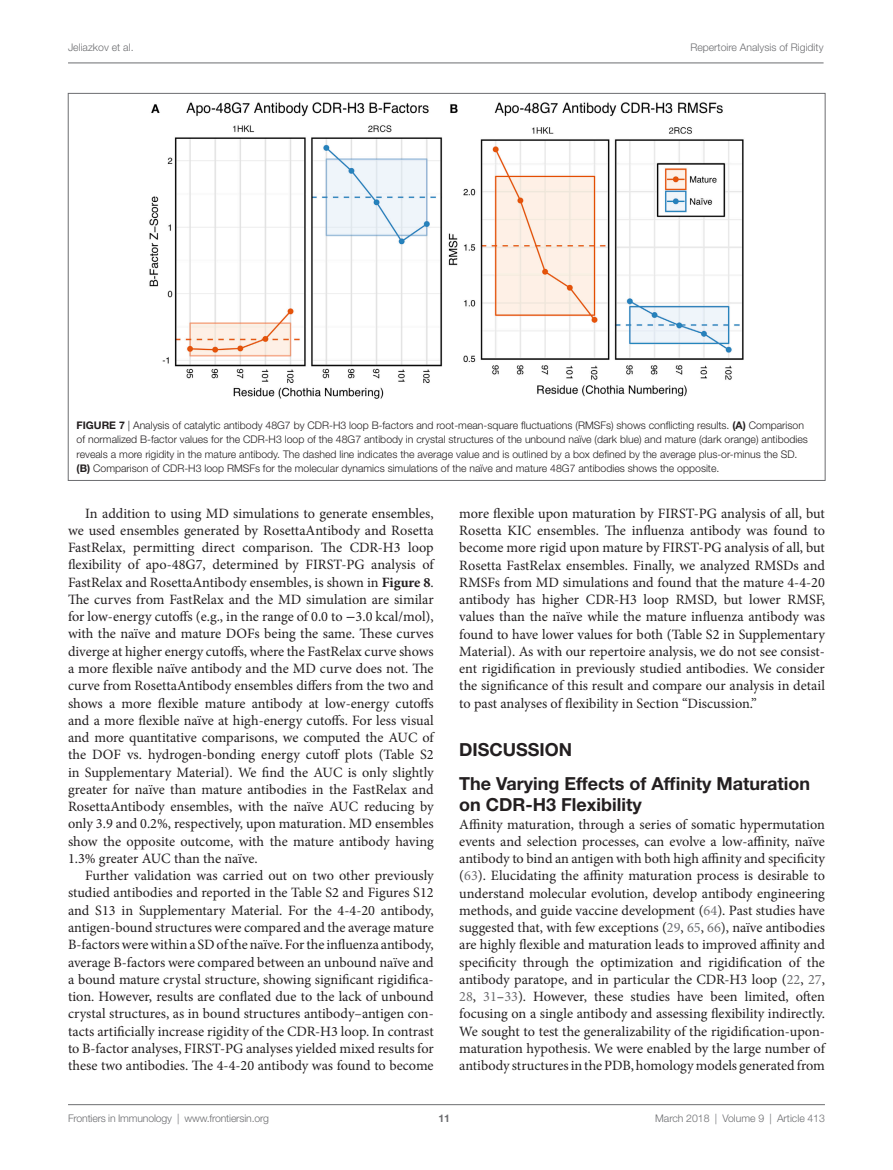
<style>
.page{position:relative;width:893px;height:1170px;background:#fff}
.page>*{position:absolute;margin:0;border:0;box-sizing:border-box;transform-origin:0 0}
.t1{font:700 18px/33.8px "Helvetica Neue LT Std";color:#231f20}
.t2{font:14.25px/17.2px "Minion Pro";color:#231f20;text-align:justify}
.t3{font:300 10.5px/14.2px "Helvetica Neue LT Std";color:#231f20}
.t4{font:300 10.5px "Helvetica Neue LT Std";color:#6c6d70}
.t5{font:700 10.5px "Helvetica Neue LT Std";color:#6c6d70}
.s1{font-weight:700}
.s2{font-family:"STIX General"}
.s3{color:#6c6d70}
</style>
<div class="page">
<img style="left:149px;top:102px;width:595px;height:297px">
<hr style="left:68px;top:1104px;width:757px;height:1px;background:#6c6d70">
<hr style="left:68px;top:63px;width:755px;height:1px;background:#6c6d70">
<p class="t4" style="left:68px;top:41px;width:67px">Jeliazkov et al.</p>
<p class="t4" style="left:690px;top:41px;width:135px">Repertoire Analysis of Rigidity</p>
<p class="t3" style="left:77px;top:418px;width:733px"><span class="s1">FIG URE 7</span> | Analysis of catalytic antibody 48G7 by CDR-H3 loop B-factors and root-mean-square fluctuations (RMSFs) shows conflicting results. <span class="s1">(A)</span> Comparison of normalized B-factor values for the CDR-H3 loop of the 48G7 antibody in crystal structures of the unbound naïve (dark blue) and mature (dark orange) antibodies reveals a more rigidity in the mature antibody. The dashed line indicates the average value and is outlined by a box defined by the average plus-or-minus the SD. <span class="s1">(B)</span> Comparison of CDR-H3 loop RMSFs for the molecular dynamics simulations of the naïve and mature 48G7 antibodies shows the opposite.</p>
<p class="t2" style="left:68px;top:504px;width:367px;text-indent:17px">In addition to using MD simulations to generate ensembles, we used ensembles generated by RosettaAntibody and Rosetta FastRelax, permitting direct comparison. The CDR-H3 loop flexibility of apo-48G7, determined by FIRST-PG analysis of FastRelax and RosettaAntibody ensembles, is shown in <span class="s1">Figure 8</span>.<br>The curves from FastRelax and the MD simulation are similar for low-energy cutoffs (e.g., in the range of 0.0 to <span class="s2">−</span>3.0 kcal/mol), with the naïve and mature DOFs being the same. These curves diverge at higher energy cutoffs, where the FastRelax curve shows a more flexible naïve antibody and the MD curve does not. The curve from RosettaAntibody ensembles differs from the two and shows a more flexible mature antibody at low-energy cutoffs and a more flexible naïve at high-energy cutoffs. For less visual and more quantitative comparisons, we computed the AUC of the DOF vs. hydrogen-bonding energy cutoff plots (Table S2 in Supplementary Material). We find the AUC is only slightly greater for naïve than mature antibodies in the FastRelax and RosettaAntibody ensembles, with the naïve AUC reducing by only 3.9 and 0.2%, respectively, upon maturation. MD ensembles show the opposite outcome, with the mature antibody having 1.3% greater AUC than the naïve.</p>
<p class="t2" style="left:68px;top:867px;width:367px;text-indent:17px">Further validation was carried out on two other previously studied antibodies and reported in the Table S2 and Figures S12 and S13 in Supplementary Material. For the 4-4-20 antibody, antigen-bound structures were compared and the average mature B-factors were within a SD of the naïve. For the influenza antibody, average B-factors were compared between an unbound naïve and a bound mature crystal structure, showing significant rigidifica&shy;tion. However, results are conflated due to the lack of unbound crystal structures, as in bound structures antibody–antigen con&shy;tacts artificially increase rigidity of the CDR-H3 loop. In contrast to B-factor analyses, FIRST-PG analyses yielded mixed results for these two antibodies. The 4-4-20 antibody was found to become</p>
<p class="t2" style="left:459px;top:504px;width:367px">more flexible upon maturation by FIRST-PG analysis of all, but Rosetta KIC ensembles. The influenza antibody was found to become more rigid upon mature by FIRST-PG analysis of all, but Rosetta FastRelax ensembles. Finally, we analyzed RMSDs and RMSFs from MD simulations and found that the mature 4-4-20 antibody has higher CDR-H3 loop RMSD, but lower RMSF, values than the naïve while the mature influenza antibody was found to have lower values for both (Table S2 in Supplementary Material). As with our repertoire analysis, we do not see consist&shy;ent rigidification in previously studied antibodies. We consider the significance of this result and compare our analysis in detail to past analyses of flexibility in Section “Discussion.”</p>
<p class="t1" style="left:459px;top:732px;width:352px">DISCUSSION<br>The Varying Effects of Affinity Maturation</p>
<p class="t1" style="left:459px;top:787px;width:184px">on CDR-H3 Flexibility</p>
<p class="t2" style="left:459px;top:815px;width:367px">Affinity maturation, through a series of somatic hypermutation events and selection processes, can evolve a low-affinity, naïve antibody to bind an antigen with both high affinity and specificity (<span class="s3">63</span>). Elucidating the affinity maturation process is desirable to understand molecular evolution, develop antibody engineering methods, and guide vaccine development (<span class="s3">64</span>). Past studies have suggested that, with few exceptions (<span class="s3">29</span>, <span class="s3">65</span>, <span class="s3">66</span>), naïve antibodies are highly flexible and maturation leads to improved affinity and specificity through the optimization and rigidification of the antibody paratope, and in particular the CDR-H3 loop (<span class="s3">22</span>, <span class="s3">27</span>, <span class="s3">28</span>, <span class="s3">31</span>–<span class="s3">33</span>). However, these studies have been limited, often focusing on a single antibody and assessing flexibility indirectly.<br>We sought to test the generalizability of the rigidification-upon&shy;maturation hypothesis. We were enabled by the large number of antibody structures in the PDB, homology models generated from</p>
<p class="t4" style="left:68px;top:1111px;width:203px">Frontiers in Immunology | www.frontiersin.org</p>
<p class="t4" style="left:655px;top:1111px;width:171px">March 2018 | Volume 9 | Article 413</p>
<p class="t5" style="left:439px;top:1111px;width:13px">11</p>
</div>
